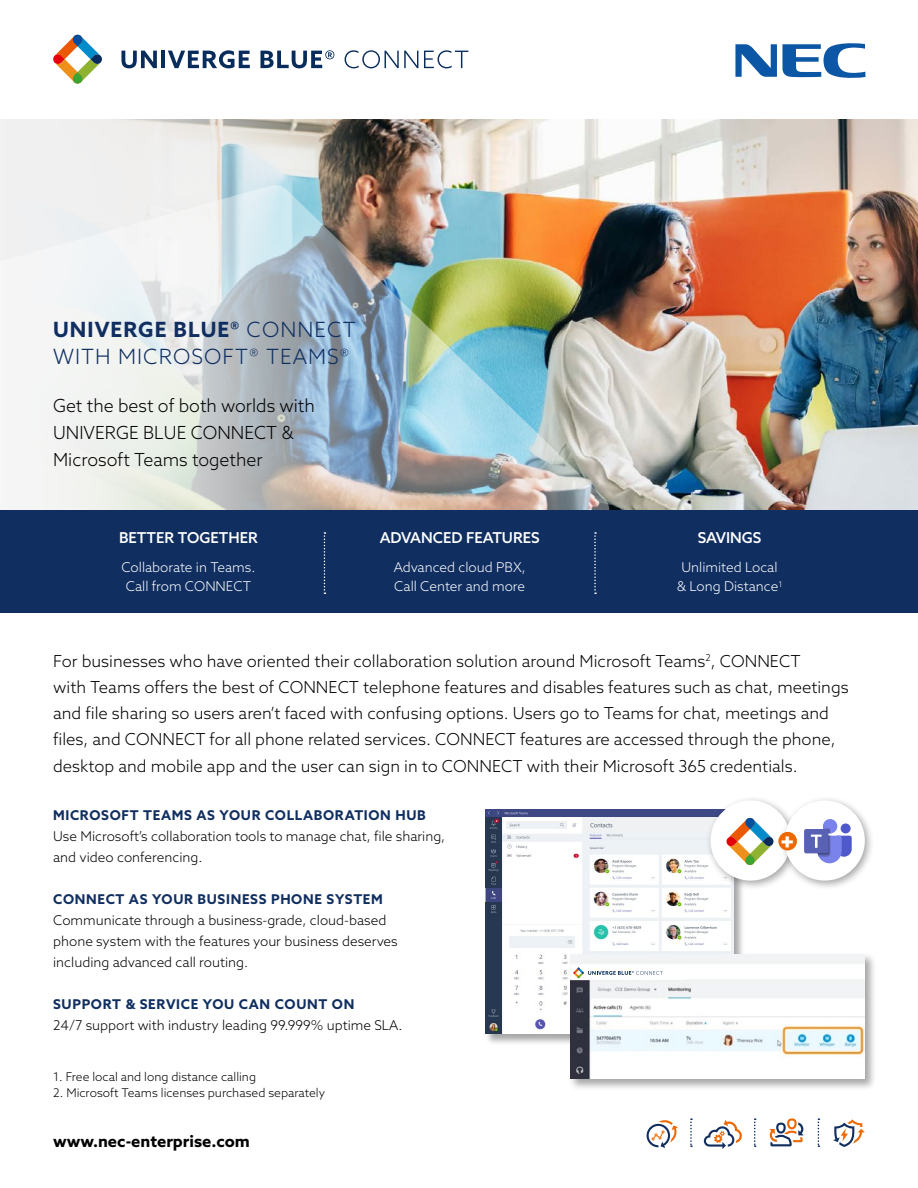
<style>
.page{position:relative;width:918px;height:1188px;background:#fff}
.page>*{position:absolute;margin:0;border:0;box-sizing:border-box;transform-origin:0 0}
.t1{font:900 22.35px "Azo Sans";color:#fff}
.t2{font:300 21px/27px "Azo Sans";letter-spacing:.05em;color:#102e60}
.t3{font:300 18px/27px "Azo Sans";color:#000}
.t4{font:300 16.5px/26.2px "Azo Sans";color:#000}
.t5{font:700 16.5px "Azo Sans";color:#000}
.t6{font:500 15px "Azo Sans";color:#fff}
.t7{font:300 13.5px/21px "Azo Sans";color:#000}
.t8{font:300 13.5px/19.5px "Azo Sans";color:#fff;text-align:center}
.t9{font:700 13.5px "Azo Sans";letter-spacing:.05em;color:#102e60}
.t10{font:300 12px "Azo Sans";color:#000}
.s1{font-weight:700}
</style>
<div class="page">
<img style="left:369px;top:119px;width:549px;height:391px">
<svg style="left:0;top:119px;width:369px;height:65px;fill:#efeeed"></svg>
<img style="left:0;top:184px;width:610px;height:326px">
<div style="left:0;top:510px;width:918px;height:103px;background:#102e60"></div>
<svg style="left:647px;top:1120px;width:31px;height:28px"></svg>
<svg style="left:769px;top:1118px;width:35px;height:28px"></svg>
<svg style="left:704px;top:1120px;width:38px;height:29px"></svg>
<svg style="left:833px;top:1119px;width:32px;height:28px"></svg>
<svg style="left:818px;top:1118px;width:1px;height:29px"></svg>
<svg style="left:754px;top:1118px;width:2px;height:29px"></svg>
<svg style="left:690px;top:1118px;width:2px;height:29px"></svg>
<svg style="left:324px;top:532px;width:1px;height:62px"></svg>
<svg style="left:594px;top:532px;width:2px;height:62px"></svg>
<svg style="left:735px;top:43px;width:130px;height:35px"></svg>
<svg style="left:53px;top:35px;width:49px;height:49px"></svg>
<svg style="left:121px;top:51px;width:36px;height:17px"></svg>
<hr style="left:161px;top:51px;width:4px;height:17px;background:#082c5c">
<svg style="left:168px;top:50px;width:82px;height:18px"></svg>
<svg style="left:260px;top:50px;width:74px;height:18px"></svg>
<svg style="left:345px;top:50px;width:73px;height:18px"></svg>
<svg style="left:424px;top:50px;width:44px;height:18px"></svg>
<div style="left:485px;top:809px;width:260px;height:236px;background:#000;opacity:.35"></div>
<img style="left:486px;top:809px;width:248px;height:225px">
<div style="left:568px;top:952px;width:309px;height:139px;background:#000;opacity:.35"></div>
<img style="left:570px;top:955px;width:295px;height:124px">
<div style="left:706px;top:796px;width:95px;height:95px;background:#000;opacity:.35"></div>
<div style="left:711px;top:800px;width:80px;height:81px;background:#fff;border-radius:50%"></div>
<svg style="left:726px;top:818px;width:48px;height:47px"></svg>
<div style="left:780px;top:796px;width:95px;height:95px;background:#000;opacity:.35"></div>
<div style="left:785px;top:800px;width:80px;height:81px;background:#fff;border-radius:50%"></div>
<div style="left:778px;top:832px;width:19px;height:19px;background:#ee6800;border-radius:50%"></div>
<div style="left:841px;top:823px;width:10px;height:10px;background:#4f59c9;border-radius:50%"></div>
<div style="left:823px;top:819px;width:14px;height:14px;background:#7a82eb;border-radius:50%"></div>
<svg style="left:804px;top:828px;width:48px;height:35px"></svg>
<div style="left:571px;top:965px;width:113px;height:15px;background:#fff"></div>
<svg style="left:573px;top:968px;width:90px;height:10px"></svg>
<p class="t2" style="left:53px;top:315px;width:304px"><span class="s1">UNIVERGE BLUE®</span> CONNECT<br>WITH MICROSOFT® TEAMS®</p>
<p class="t3" style="left:53px;top:392px;width:263px">Get the best of both worlds with<br>UNIVERGE BLUE CONNECT &amp;<br>Microsoft Teams together</p>
<p class="t6" style="left:119px;top:528px;width:140px">BETTER TOGETHER</p>
<p class="t8" style="left:121px;top:557px;width:136px">Collaborate in Teams.<br>Call from CONNECT</p>
<p class="t6" style="left:380px;top:528px;width:161px">ADVANCED FEATURES</p>
<p class="t8" style="left:394px;top:557px;width:134px;text-align:left">Advanced cloud PBX,<br>Call Center and more</p>
<p class="t6" style="left:698px;top:528px;width:65px">SAVINGS</p>
<p class="t8" style="left:677px;top:557px;width:107px">Unlimited Local &amp; Long Distance<sup>1</sup></p>
<p class="t4" style="left:53px;top:647px;width:797px">For businesses who have oriented their collaboration solution around Microsoft Teams<sup>2</sup>, CONNECT<br>with Teams offers the best of CONNECT telephone features and disables features such as chat, meetings and file sharing so users aren’t faced with confusing options. Users go to Teams for chat, meetings and files, and CONNECT for all phone related services. CONNECT features are accessed through the phone, desktop and mobile app and the user can sign in to CONNECT with their Microsoft 365 credentials.</p>
<p class="t9" style="left:53px;top:806px;width:374px">MICROSOFT TEAMS AS YOUR COLLABORATION HUB</p>
<p class="t7" style="left:53px;top:825px;width:394px">Use Microsoft’s collaboration tools to manage chat, file sharing, and video conferencing.</p>
<p class="t9" style="left:53px;top:890px;width:331px">CONNECT AS YOUR BUSINESS PHONE SYSTEM</p>
<p class="t7" style="left:53px;top:909px;width:346px">Communicate through a business-grade, cloud-based phone system with the features your business deserves including advanced call routing.</p>
<p class="t9" style="left:53px;top:995px;width:303px">SUPPORT &amp; SERVICE YOU CAN COUNT ON</p>
<p class="t7" style="left:53px;top:1014px;width:351px">24/7 support with industry leading 99.999% uptime SLA.</p>
<h1 class="t1" style="left:781px;top:827px;width:15px">+</h1>
<p class="t10" style="left:53px;top:1069px;width:204px">1. Free local and long distance calling</p>
<p class="t10" style="left:53px;top:1085px;width:274px">2. Microsoft Teams licenses purchased separately</p>
<p class="t5" style="left:53px;top:1130px;width:198px">www.nec-enterprise.com</p>
</div>
